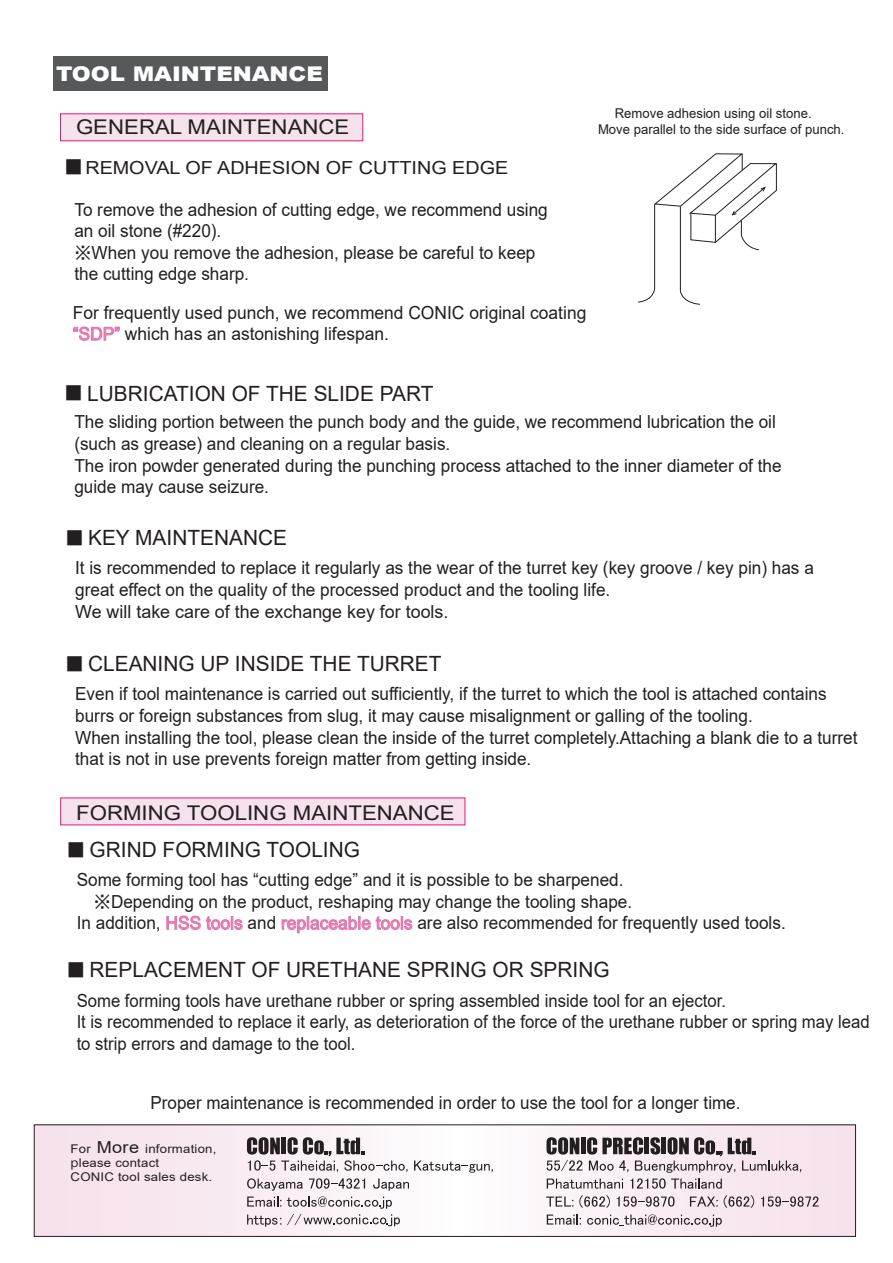
<style>
.page{position:relative;width:893px;height:1263px;background:#fff}
.page>*{position:absolute;margin:0;border:0;box-sizing:border-box;transform-origin:0 0}
.t1{font:21px "Arial";color:#231f20}
.t2{font:21px "MS Gothic";color:#231f20;scale:.96 1}
.t3{font:20.25px "Arial";color:#231f20;scale:1.1 1}
.t4{font:900 20.25px "Arial";color:#fff;scale:1.13 1}
.t5{font:18px/21.6px "Arial";color:#231f20;scale:.95 1}
.t6{font:18px/21.6px "Arial";color:#231f20;scale:.93 1}
.t7{font:18px/21.6px "Arial";color:#231f20}
.t8{font:18px "Arial";color:#231f20;scale:.94 1}
.t9{font:18px "Arial";color:#231f20;scale:1.1 1}
.t10{font:13.5px/16.2px "Arial";color:#231f20}
.t11{font:12px/14.4px "Arial";letter-spacing:.015em;color:#231f20;scale:1.1 1}
.s1{font-family:"MS Gothic"}
.s2{color:#e276ae}
.s3{font-size:16.5px}
.s4{font-family:"Koz Go Pr 6 N"}
</style>
<div class="page">
<div style="left:53px;top:56px;width:275px;height:35px;background:#57585a"></div>
<div style="left:60px;top:113px;width:303px;height:28px;background:#f6e2ec"></div>
<svg style="left:73px;top:326px;width:47px;height:15px"></svg>
<svg style="left:638px;top:153px;width:139px;height:152px"></svg>
<div style="left:60px;top:797px;width:405px;height:28px;background:#f6e2ec"></div>
<svg style="left:166px;top:915px;width:77px;height:15px"></svg>
<svg style="left:281px;top:916px;width:132px;height:18px"></svg>
<div style="left:34px;top:1125px;width:821px;height:111px;background:linear-gradient(to right,#f9edf3,#faeff4)"></div>
<svg style="left:546px;top:1137px;width:255px;height:52px"></svg>
<svg style="left:546px;top:1196px;width:27px;height:10px"></svg>
<svg style="left:579px;top:1195px;width:31px;height:13px"></svg>
<svg style="left:617px;top:1196px;width:57px;height:11px"></svg>
<svg style="left:690px;top:1196px;width:28px;height:10px"></svg>
<svg style="left:724px;top:1195px;width:30px;height:13px"></svg>
<svg style="left:761px;top:1196px;width:58px;height:11px"></svg>
<svg style="left:547px;top:1214px;width:34px;height:11px"></svg>
<svg style="left:587px;top:1214px;width:135px;height:13px"></svg>
<svg style="left:247px;top:1137px;width:246px;height:90px"></svg>
<p class="t4" style="left:56px;top:60px;width:238px">TOOL MAINTENANCE</p>
<p class="t3" style="left:76px;top:113px;width:250px">GENERAL MAINTENANCE</p>
<p class="t2" style="left:64px;top:156px;width:22px">■</p>
<p class="t9" style="left:85px;top:155px;width:386px">REMOVAL OF ADHESION OF CUTTING EDGE</p>
<p class="t5" style="left:74px;top:198px;width:500px">To remove the adhesion of cutting edge, we recommend using an oil stone (#220).<br><span class="s1">※</span>When you remove the adhesion, please be careful to keep the cutting edge sharp.</p>
<p class="t7" style="left:73px;top:301px;width:515px">For frequently used punch, we recommend CONIC original coating <span class="s2">“SDP”</span> which has an astonishing lifespan.</p>
<p class="t10" style="left:598px;top:105px;width:248px;text-indent:17px">Remove adhesion using oil stone.<br>Move parallel to the side surface of punch.</p>
<p class="t1" style="left:64px;top:379px;width:371px"><span class="s1">■</span> LUBRICATION OF THE SLIDE PART</p>
<p class="t5" style="left:74px;top:411px;width:746px">The sliding portion between the punch body and the guide, we recommend lubrication the oil (such as grease) and cleaning on a regular basis.<br>The iron powder generated during the punching process attached to the inner diameter of the guide may cause seizure.</p>
<p class="t1" style="left:64px;top:523px;width:224px"><span class="s1">■</span> KEY MAINTENANCE</p>
<p class="t5" style="left:75px;top:557px;width:779px">It is recommended to replace it regularly as the wear of the turret key (key groove / key pin) has a great effect on the quality of the processed product and the tooling life.<br>We will take care of the exchange key for tools.</p>
<p class="t1" style="left:64px;top:649px;width:379px"><span class="s1">■</span> CLEANING UP INSIDE THE TURRET</p>
<p class="t5" style="left:75px;top:683px;width:825px">Even if tool maintenance is carried out sufficiently, if the turret to which the tool is attached contains burrs or foreign substances from slug, it may cause misalignment or galling of the tooling.<br>When installing the tool, please clean the inside of the turret completely.Attaching a blank die to a turret that is not in use prevents foreign matter from getting inside.</p>
<p class="t3" style="left:76px;top:799px;width:346px">FORMING TOOLING MAINTENANCE</p>
<p class="t1" style="left:66px;top:835px;width:296px"><span class="s1">■</span> GRIND FORMING TOOLING</p>
<p class="t5" style="left:77px;top:869px;width:748px">Some forming tool has “cutting edge” and it is possible to be sharpened.<br><span class="s1">　※</span>Depending on the product, reshaping may change the tooling shape.<br>In addition, <span class="s2">HSS tools</span> and <span class="s2">replaceable tools</span> are also recommended for frequently used tools.</p>
<p class="t1" style="left:66px;top:955px;width:545px"><span class="s1">■</span> REPLACEMENT OF URETHANE SPRING OR SPRING</p>
<p class="t6" style="left:77px;top:989px;width:854px">Some forming tools have urethane rubber or spring assembled inside tool for an ejector.<br>It is recommended to replace it early, as deterioration of the force of the urethane rubber or spring may lead to strip errors and damage to the tool.</p>
<p class="t8" style="left:151px;top:1091px;width:629px">Proper maintenance is recommended in order to use the tool for a longer time.</p>
<p class="t11" style="left:71px;top:1141px;width:134px">For <span class="s3">More</span> information, <span class="s4">p</span>lease contact<br>CONIC tool sales desk.</p>
</div>
